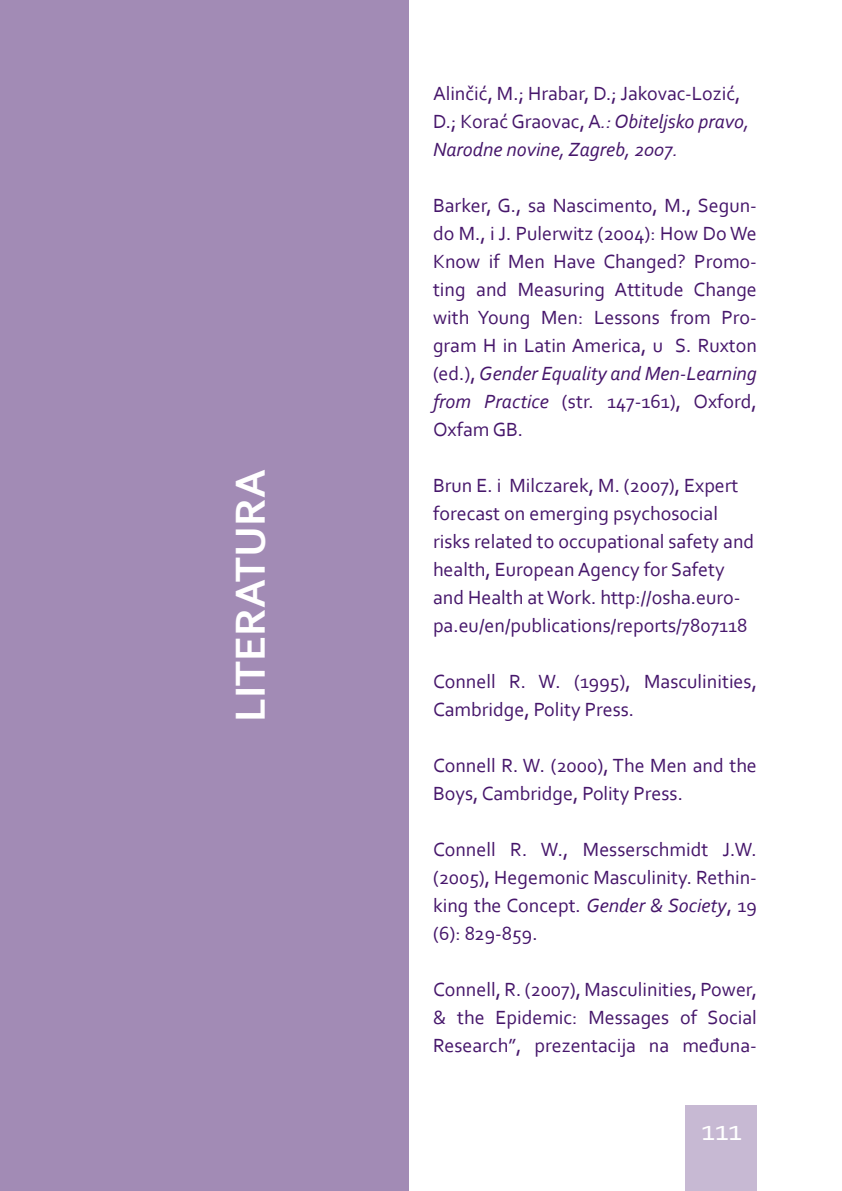
<style>
.page{position:relative;width:842px;height:1191px;background:#fff}
.page>*{position:absolute;margin:0;border:0;box-sizing:border-box;transform-origin:0 0}
.t1{font:700 44px "Corbel";color:#fff}
.t2{font:30px "Corbel";color:#fff}
.t3{font:20px/28px "Corbel";color:#46166b}
.s1{font-style:italic}
</style>
<div class="page">
<div style="left:0;top:0;width:409px;height:1191px;background:#a28bb5"></div>
<div style="left:685px;top:1106px;width:72px;height:85px;background:#c7b9d3"></div>
<h1 class="t1" style="left:223px;top:722px;width:254px;rotate:-90deg">LITERATURA</h1>
<p class="t3" style="left:433px;top:79px;width:318px">Alinčić, M.; Hrabar, D.; Jakovac-Lozić,<br>D.; Korać Graovac, A<span class="s1">.: Obiteljsko pravo,<br>Narodne novine, Zagreb, 2007.</span></p>
<p class="t3" style="left:433px;top:191px;width:325px;text-align:justify">Barker, G., sa Nascimento, M., Segun&shy;do M., i J. Pulerwitz (2004): How Do We Know if Men Have Changed? Promo&shy;ting and Measuring Attitude Change with Young Men: Lessons from Pro&shy;gram H in Latin America, u S. Ruxton (ed.), <span class="s1">Gender Equality and Men-Learning from Practice</span> (str. 147-161), Oxford, Oxfam GB.</p>
<p class="t3" style="left:433px;top:471px;width:323px">Brun E. i Milczarek, M. (2007), Expert forecast on emerging psychosocial risks related to occupational safety and health, European Agency for Safety and Health at Work. http://osha.euro&shy;pa.eu/en/publications/reports/7807118</p>
<p class="t3" style="left:433px;top:667px;width:325px">Connell R. W. (1995), Masculinities,<br>Cambridge, Polity Press.</p>
<p class="t3" style="left:433px;top:751px;width:325px">Connell R. W. (2000), The Men and the<br>Boys, Cambridge, Polity Press.</p>
<p class="t3" style="left:433px;top:835px;width:325px;text-align:justify">Connell R. W., Messerschmidt J.W. (2005), Hegemonic Masculinity. Rethin&shy;king the Concept. <span class="s1">Gender &amp; Society</span>, 19 (6): 829-859.</p>
<p class="t3" style="left:433px;top:975px;width:325px;text-align:justify">Connell, R. (2007), Masculinities, Power, &amp; the Epidemic: Messages of Social Research”, prezentacija na međuna-</p>
<h2 class="t2" style="left:702px;top:1111px;width:42px">111</h2>
</div>
